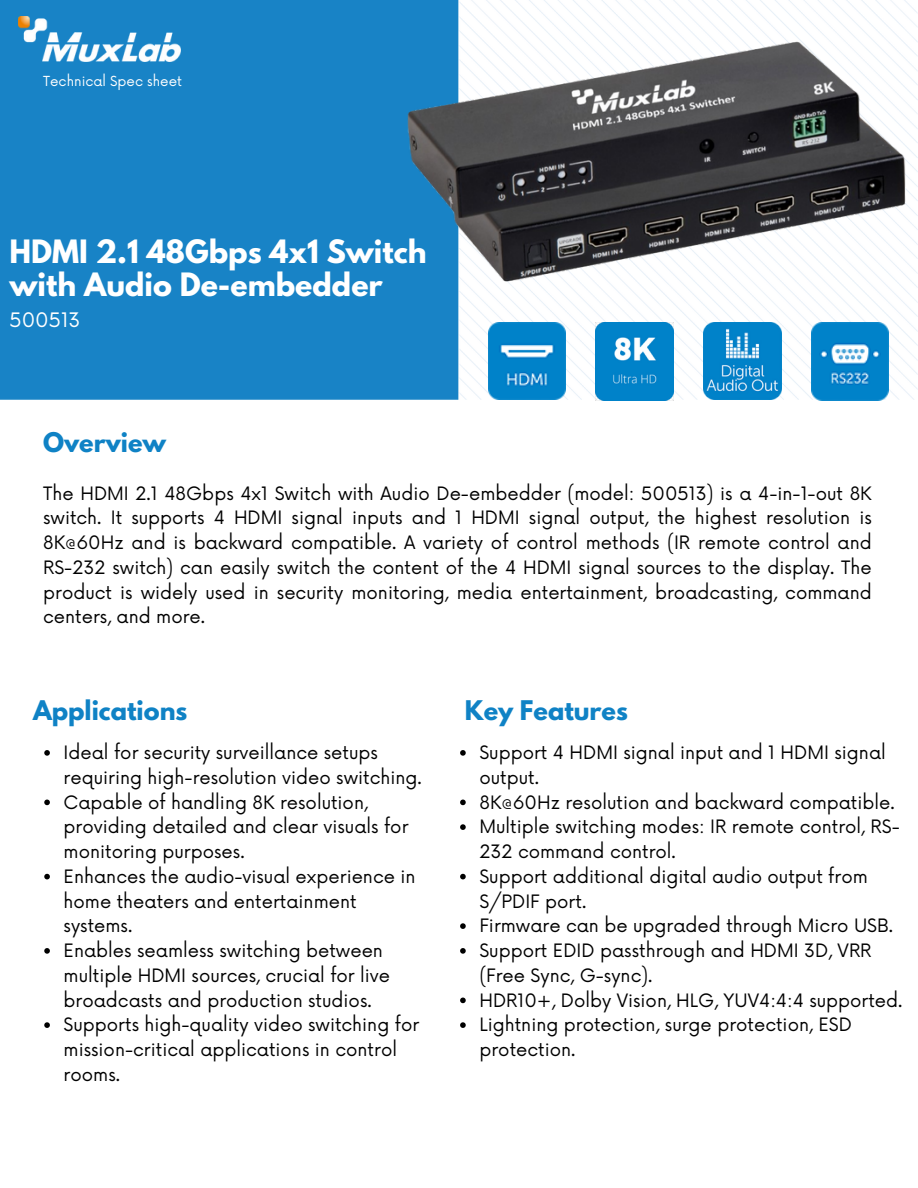
<style>
.page{position:relative;width:918px;height:1188px;background:#fff}
.page>*{position:absolute;margin:0;border:0;box-sizing:border-box;transform-origin:0 0}
.t1{font:700 28.5px/33.8px "League Spartan";color:#fff}
.t2{font:700 24px "League Spartan";color:#0f82c5}
.t3{font:19.5px "Now";color:#fff}
.t4{font:18px/24.8px "Now";color:#000}
.t5{font:13.5px "Now";color:#fff}
</style>
<div class="page">
<img style="left:0;top:0;width:918px;height:399px">
<img style="left:488px;top:322px;width:78px;height:78px">
<img style="left:19px;top:16px;width:162px;height:45px">
<img style="left:395px;top:36px;width:518px;height:252px">
<img style="left:596px;top:322px;width:77px;height:78px">
<img style="left:703px;top:322px;width:78px;height:78px">
<img style="left:811px;top:322px;width:78px;height:78px">
<svg style="left:44px;top:750px;width:6px;height:6px"></svg>
<svg style="left:44px;top:800px;width:6px;height:5px"></svg>
<svg style="left:44px;top:874px;width:6px;height:5px"></svg>
<svg style="left:44px;top:948px;width:6px;height:6px"></svg>
<svg style="left:44px;top:1022px;width:6px;height:6px"></svg>
<svg style="left:460px;top:750px;width:6px;height:6px"></svg>
<svg style="left:460px;top:800px;width:6px;height:5px"></svg>
<svg style="left:460px;top:824px;width:6px;height:6px"></svg>
<svg style="left:460px;top:874px;width:6px;height:5px"></svg>
<svg style="left:460px;top:923px;width:6px;height:6px"></svg>
<svg style="left:460px;top:948px;width:6px;height:6px"></svg>
<svg style="left:460px;top:998px;width:6px;height:5px"></svg>
<svg style="left:460px;top:1022px;width:6px;height:6px"></svg>
<p class="t5" style="left:43px;top:73px;width:140px">Technical Spec sheet</p>
<p class="t1" style="left:9px;top:238px;width:419px">HDMI 2.1 48Gbps 4x1 Switch with Audio De-embedder</p>
<p class="t3" style="left:9px;top:309px;width:73px">500513</p>
<p class="t2" style="left:43px;top:430px;width:125px">Overview</p>
<p class="t4" style="left:43px;top:482px;width:830px;text-align:justify">The HDMI 2.1 48Gbps 4x1 Switch with Audio De-embedder (model: 500513) is a 4-in-1-out 8K switch. It supports 4 HDMI signal inputs and 1 HDMI signal output, the highest resolution is 8K@60Hz and is backward compatible. A variety of control methods (IR remote control and RS-232 switch) can easily switch the content of the 4 HDMI signal sources to the display. The product is widely used in security monitoring, media entertainment, broadcasting, command centers, and more.</p>
<p class="t2" style="left:33px;top:698px;width:156px">Applications</p>
<p class="t2" style="left:465px;top:698px;width:164px">Key Features</p>
<p class="t4" style="left:479px;top:741px;width:408px">Support 4 HDMI signal input and 1 HDMI signal output.</p>
<p class="t4" style="left:479px;top:791px;width:417px">8K@60Hz resolution and backward compatible.</p>
<p class="t4" style="left:479px;top:815px;width:422px">Multiple switching modes: IR remote control, RS-<br>232 command control.</p>
<p class="t4" style="left:479px;top:865px;width:390px">Support additional digital audio output from<br>S/PDIF port.</p>
<p class="t4" style="left:479px;top:914px;width:415px">Firmware can be upgraded through Micro USB.</p>
<p class="t4" style="left:479px;top:939px;width:394px">Support EDID passthrough and HDMI 3D, VRR (Free Sync, G-sync).</p>
<p class="t4" style="left:479px;top:989px;width:425px">HDR10+, Dolby Vision, HLG, YUV4:4:4 supported.</p>
<p class="t4" style="left:479px;top:1013px;width:374px">Lightning protection, surge protection, ESD protection.</p>
<p class="t4" style="left:64px;top:741px;width:360px">Ideal for security surveillance setups requiring high-resolution video switching.</p>
<p class="t4" style="left:64px;top:791px;width:346px">Capable of handling 8K resolution, providing detailed and clear visuals for monitoring purposes.</p>
<p class="t4" style="left:64px;top:865px;width:354px">Enhances the audio-visual experience in home theaters and entertainment systems.</p>
<p class="t4" style="left:64px;top:939px;width:328px">Enables seamless switching between multiple HDMI sources, crucial for live broadcasts and production studios.</p>
<p class="t4" style="left:64px;top:1013px;width:357px">Supports high-quality video switching for mission-critical applications in control rooms.</p>
</div>
